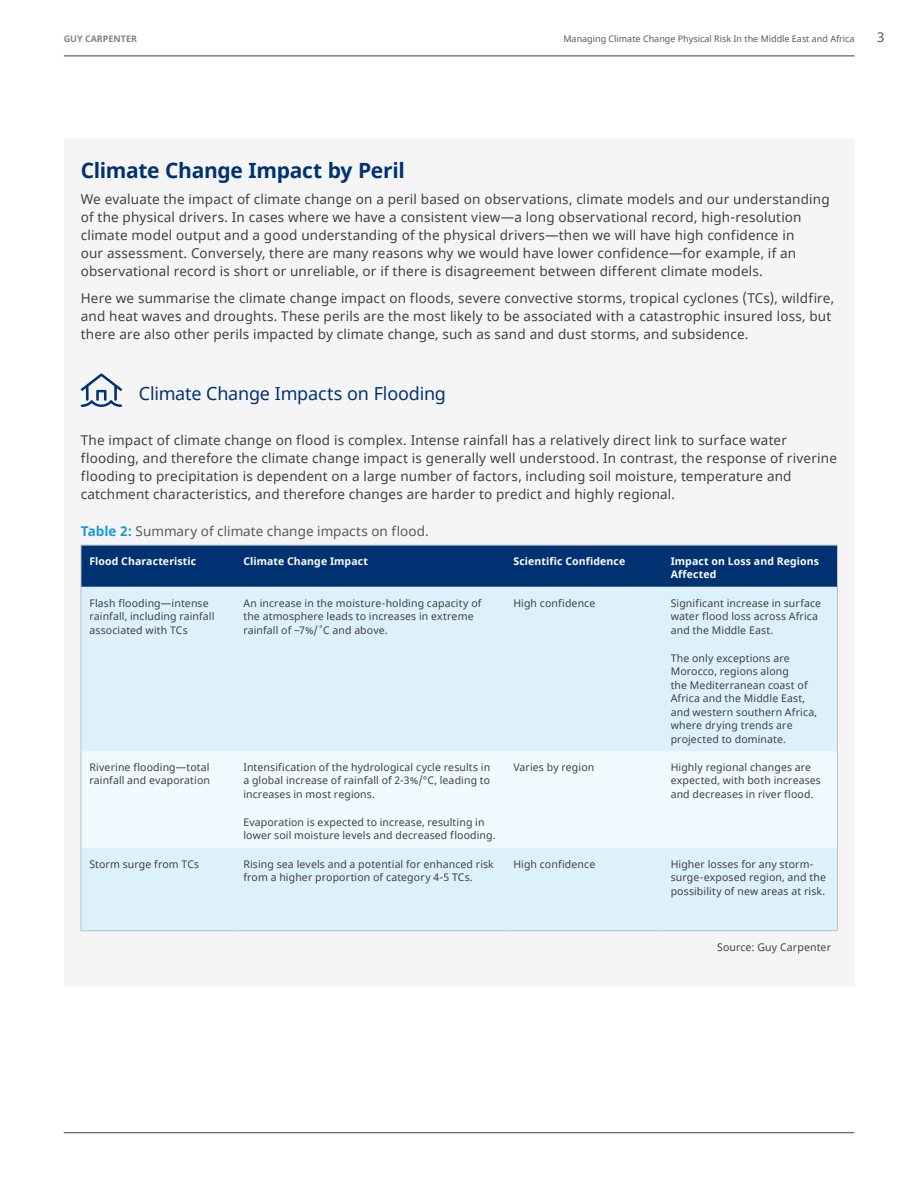
<style>
.page{position:relative;width:918px;height:1188px;background:#fff}
.page>*{position:absolute;margin:0;border:0;box-sizing:border-box;transform-origin:0 0}
.t1{font:700 21px "Noto Sans";letter-spacing:-.015em;color:#003273}
.t2{font:18px "Noto Sans";letter-spacing:-.01em;color:#003273}
.t3{font:13.5px/18px "Noto Sans";letter-spacing:.015em;color:#414042}
.t4{font:13.5px "Noto Sans";color:#58595b}
.t5{font:10.5px/13.5px "Noto Sans";letter-spacing:.015em;color:#414042}
.t6{font:700 10.5px/13.5px "Noto Sans";letter-spacing:.01em;color:#fff}
.t7{font:9px "Noto Sans";color:#58595b}
.t8{font:700 9px "Noto Sans";color:#808285}
.s1{font-weight:700;color:#179bd7}
</style>
<div class="page">
<hr style="left:64px;top:1132px;width:790px;height:1px;background:#414042">
<hr style="left:64px;top:56px;width:791px;height:1px;background:#414042">
<div style="left:64px;top:138px;width:791px;height:849px;background:#f5f5f6"></div>
<svg style="left:81px;top:373px;width:41px;height:34px"></svg>
<div style="left:82px;top:546px;width:755px;height:41px;background:#003273"></div>
<div style="left:82px;top:587px;width:755px;height:343px;background:#ddf1fc"></div>
<svg style="left:82px;top:751px;width:755px;height:97px"></svg>
<hr style="left:81px;top:545px;width:154px;height:1px;background:#bac0c6">
<hr style="left:81px;top:545px;width:1px;height:42px;background:#bac0c6">
<hr style="left:235px;top:545px;width:270px;height:1px;background:#bac0c6">
<hr style="left:505px;top:545px;width:157px;height:1px;background:#bac0c6">
<hr style="left:662px;top:545px;width:176px;height:1px;background:#bac0c6">
<hr style="left:837px;top:545px;width:1px;height:42px;background:#bac0c6">
<hr style="left:81px;top:587px;width:1px;height:164px;background:#bac0c6">
<hr style="left:837px;top:587px;width:1px;height:164px;background:#bac0c6">
<hr style="left:81px;top:751px;width:1px;height:97px;background:#bac0c6">
<hr style="left:837px;top:751px;width:1px;height:97px;background:#bac0c6">
<hr style="left:81px;top:848px;width:1px;height:83px;background:#bac0c6">
<hr style="left:837px;top:848px;width:1px;height:83px;background:#bac0c6">
<hr style="left:81px;top:930px;width:154px;height:1px;background:#bac0c6">
<hr style="left:235px;top:930px;width:270px;height:1px;background:#bac0c6">
<hr style="left:505px;top:930px;width:157px;height:1px;background:#bac0c6">
<hr style="left:662px;top:930px;width:176px;height:1px;background:#bac0c6">
<p class="t8" style="left:64px;top:32px;width:75px">GUY CARPENTER</p>
<p class="t7" style="left:563px;top:33px;width:293px">Managing Climate Change Physical Risk In the Middle East and Africa</p>
<p class="t4" style="left:877px;top:28px;width:9px">3</p>
<h1 class="t1" style="left:81px;top:155px;width:326px">Climate Change Impact by Peril</h1>
<p class="t3" style="left:81px;top:191px;width:750px">We evaluate the impact of climate change on a peril based on observations, climate models and our understanding of the physical drivers. In cases where we have a consistent view—a long observational record, high-resolution climate model output and a good understanding of the physical drivers—then we will have high confidence in<br>our assessment. Conversely, there are many reasons why we would have lower confidence—for example, if an observational record is short or unreliable, or if there is disagreement between different climate models.</p>
<p class="t3" style="left:81px;top:289px;width:755px">Here we summarise the climate change impact on floods, severe convective storms, tropical cyclones (TCs), wildfire, and heat waves and droughts. These perils are the most likely to be associated with a catastrophic insured loss, but there are also other perils impacted by climate change, such as sand and dust storms, and subsidence.</p>
<h2 class="t2" style="left:139px;top:381px;width:309px">Climate Change Impacts on Flooding</h2>
<p class="t3" style="left:81px;top:431px;width:758px">The impact of climate change on flood is complex. Intense rainfall has a relatively direct link to surface water flooding, and therefore the climate change impact is generally well understood. In contrast, the response of riverine flooding to precipitation is dependent on a large number of factors, including soil moisture, temperature and catchment characteristics, and therefore changes are harder to predict and highly regional.</p>
<p class="t4" style="left:81px;top:522px;width:349px"><span class="s1">Table 2:</span> Summary of climate change impacts on flood.</p>
<p class="t6" style="left:89px;top:555px;width:108px">Flood Characteristic</p>
<p class="t6" style="left:243px;top:555px;width:126px">Climate Change Impact</p>
<p class="t6" style="left:513px;top:555px;width:113px">Scientific Confidence</p>
<p class="t6" style="left:671px;top:555px;width:150px">Impact on Loss and Regions<br>Affected</p>
<p class="t5" style="left:89px;top:596px;width:127px">Flash flooding—intense rainfall, including rainfall associated with TCs</p>
<p class="t5" style="left:243px;top:596px;width:240px">An increase in the moisture-holding capacity of the atmosphere leads to increases in extreme rainfall of ~7%/˚C and above.</p>
<p class="t5" style="left:513px;top:596px;width:83px">High confidence</p>
<p class="t5" style="left:671px;top:596px;width:152px">Significant increase in surface water flood loss across Africa and the Middle East.</p>
<p class="t5" style="left:671px;top:651px;width:148px">The only exceptions are<br>Morocco, regions along<br>the Mediterranean coast of<br>Africa and the Middle East, and western southern Africa, where drying trends are projected to dominate.</p>
<p class="t5" style="left:89px;top:761px;width:122px">Riverine flooding—total rainfall and evaporation</p>
<p class="t5" style="left:243px;top:761px;width:248px;text-align:justify">Intensification of the hydrological cycle results in a global increase of rainfall of 2-3%/°C, leading to increases in most regions.</p>
<p class="t5" style="left:243px;top:816px;width:254px">Evaporation is expected to increase, resulting in lower soil moisture levels and decreased flooding.</p>
<p class="t5" style="left:513px;top:761px;width:82px">Varies by region</p>
<p class="t5" style="left:671px;top:761px;width:152px">Highly regional changes are expected, with both increases and decreases in river flood.</p>
<p class="t5" style="left:89px;top:857px;width:111px">Storm surge from TCs</p>
<p class="t5" style="left:243px;top:857px;width:252px">Rising sea levels and a potential for enhanced risk from a higher proportion of category 4-5 TCs.</p>
<p class="t5" style="left:513px;top:857px;width:83px">High confidence</p>
<p class="t5" style="left:671px;top:857px;width:157px">Higher losses for any storm&shy;surge-exposed region, and the possibility of new areas at risk.</p>
<p class="t5" style="left:717px;top:940px;width:115px">Source: Guy Carpenter</p>
</div>
